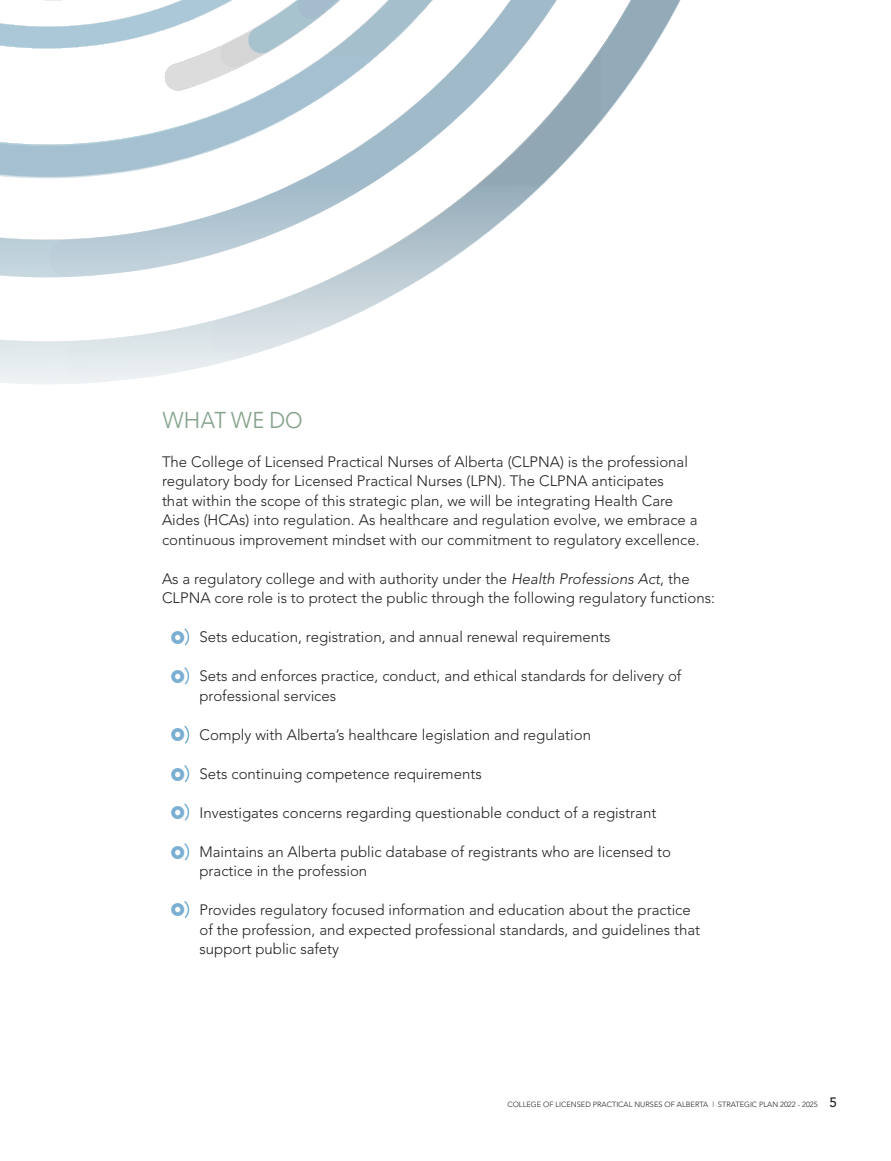
<style>
.page{position:relative;width:891px;height:1161px;background:#fff}
.page>*{position:absolute;margin:0;border:0;box-sizing:border-box;transform-origin:0 0}
.t1{font:300 24px "Seravek";letter-spacing:-.01em;color:#88a48e}
.t2{font:300 15px/19.5px "Avenir";color:#231f20}
.t3{font:300 7.5px "Avenir";color:#231f20}
.s1{font-style:italic}
.s2{font-weight:500;font-size:13.5px}
</style>
<div class="page">
<svg style="left:0;top:362px;width:224px;height:22px;fill:#ebf0f2"></svg>
<svg style="left:0;top:281px;width:417px;height:81px"></svg>
<svg style="left:0;top:0;width:681px;height:277px"></svg>
<svg style="left:184px;top:628px;width:6px;height:18px"></svg>
<svg style="left:184px;top:667px;width:6px;height:18px"></svg>
<svg style="left:184px;top:725px;width:6px;height:19px"></svg>
<svg style="left:184px;top:765px;width:6px;height:17px"></svg>
<svg style="left:184px;top:803px;width:6px;height:18px"></svg>
<svg style="left:184px;top:843px;width:6px;height:18px"></svg>
<svg style="left:184px;top:901px;width:6px;height:17px"></svg>
<p class="t1" style="left:162px;top:406px;width:142px">WHAT WE DO</p>
<p class="t2" style="left:162px;top:452px;width:539px">The College of Licensed Practical Nurses of Alberta (CLPNA) is the professional regulatory body for Licensed Practical Nurses (LPN). The CLPNA anticipates<br>that within the scope of this strategic plan, we will be integrating Health Care Aides (HCAs) into regulation. As healthcare and regulation evolve, we embrace a continuous improvement mindset with our commitment to regulatory excellence.</p>
<p class="t2" style="left:162px;top:569px;width:555px">As a regulatory college and with authority under the <span class="s1">Health Professions Act</span>, the<br>CLPNA core role is to protect the public through the following regulatory functions:</p>
<p class="t2" style="left:200px;top:627px;width:413px">Sets education, registration, and annual renewal requirements</p>
<p class="t2" style="left:200px;top:666px;width:483px">Sets and enforces practice, conduct, and ethical standards for delivery of professional services</p>
<p class="t2" style="left:200px;top:725px;width:393px">Comply with Alberta’s healthcare legislation and regulation</p>
<p class="t2" style="left:200px;top:764px;width:284px">Sets continuing competence requirements</p>
<p class="t2" style="left:200px;top:803px;width:458px">Investigates concerns regarding questionable conduct of a registrant</p>
<p class="t2" style="left:200px;top:842px;width:473px">Maintains an Alberta public database of registrants who are licensed to practice in the profession</p>
<p class="t2" style="left:200px;top:900px;width:493px">Provides regulatory focused information and education about the practice</p>
<p class="t2" style="left:200px;top:920px;width:502px">of the profession, and expected professional standards, and guidelines that support public safety</p>
<p class="t3" style="left:507px;top:1100px;width:331px">COLLEGE OF LICENSED PRACTICAL NURSES OF ALBERTA | STRATEGIC PLAN 2022 - 2025 <span class="s2">5</span></p>
</div>
